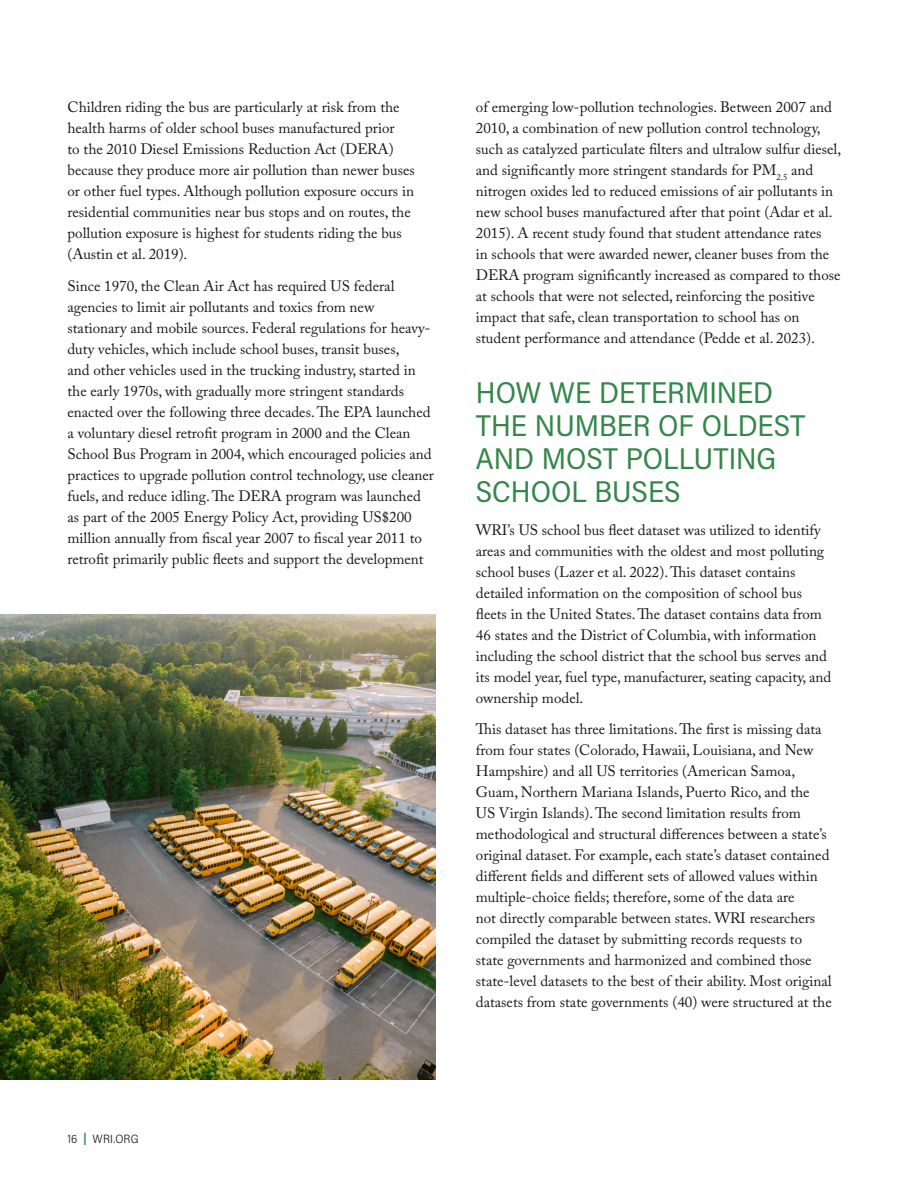
<style>
.page{position:relative;width:918px;height:1188px;background:#fff}
.page>*{position:absolute;margin:0;border:0;box-sizing:border-box;transform-origin:0 0}
.t1{font:30px/33px "Acumin Pro Semi Cond";color:#328749}
.t2{font:15px/21px "Adobe Caslon Pro";color:#191818}
.t3{font:300 12px "Acumin Pro Semi Cond";letter-spacing:.015em;color:#191818}
.s1{font-weight:700;color:#328749}
</style>
<div class="page">
<img style="left:0;top:615px;width:435px;height:465px">
<p class="t2" style="left:68px;top:97px;width:349px">Children riding the bus are particularly at risk from the health harms of older school buses manufactured prior<br>to the 2010 Diesel Emissions Reduction Act (DERA) because they produce more air pollution than newer buses or other fuel types. Although pollution exposure occurs in residential communities near bus stops and on routes, the pollution exposure is highest for students riding the bus (Austin et al. 2019).</p>
<p class="t2" style="left:68px;top:275px;width:368px">Since 1970, the Clean Air Act has required US federal agencies to limit air pollutants and toxics from new stationary and mobile sources. Federal regulations for heavy&shy;duty vehicles, which include school buses, transit buses,<br>and other vehicles used in the trucking industry, started in the early 1970s, with gradually more stringent standards enacted over the following three decades. The EPA launched a voluntary diesel retrofit program in 2000 and the Clean School Bus Program in 2004, which encouraged policies and practices to upgrade pollution control technology, use cleaner fuels, and reduce idling. The DERA program was launched as part of the 2005 Energy Policy Act, providing US$200 million annually from fiscal year 2007 to fiscal year 2011 to retrofit primarily public fleets and support the development</p>
<p class="t2" style="left:476px;top:97px;width:367px">of emerging low-pollution technologies. Between 2007 and 2010, a combination of new pollution control technology, such as catalyzed particulate filters and ultralow sulfur diesel, and significantly more stringent standards for PM<sub>2.5</sub> and nitrogen oxides led to reduced emissions of air pollutants in new school buses manufactured after that point (Adar et al.<br>2015). A recent study found that student attendance rates<br>in schools that were awarded newer, cleaner buses from the DERA program significantly increased as compared to those at schools that were not selected, reinforcing the positive impact that safe, clean transportation to school has on student performance and attendance (Pedde et al. 2023).</p>
<h1 class="t1" style="left:476px;top:375px;width:331px">HOW WE DETERMINED<br>THE NUMBER OF OLDEST<br>AND MOST POLLUTING<br>SCHOOL BUSES</h1>
<p class="t2" style="left:476px;top:519px;width:357px">WRI’s US school bus fleet dataset was utilized to identify areas and communities with the oldest and most polluting school buses (Lazer et al. 2022). This dataset contains detailed information on the composition of school bus fleets in the United States. The dataset contains data from 46 states and the District of Columbia, with information including the school district that the school bus serves and its model year, fuel type, manufacturer, seating capacity, and ownership model.</p>
<p class="t2" style="left:476px;top:719px;width:357px">This dataset has three limitations. The first is missing data from four states (Colorado, Hawaii, Louisiana, and New Hampshire) and all US territories (American Samoa, Guam, Northern Mariana Islands, Puerto Rico, and the US Virgin Islands). The second limitation results from methodological and structural differences between a state’s original dataset. For example, each state’s dataset contained different fields and different sets of allowed values within multiple-choice fields; therefore, some of the data are<br>not directly comparable between states. WRI researchers compiled the dataset by submitting records requests to state governments and harmonized and combined those state-level datasets to the best of their ability. Most original datasets from state governments (40) were structured at the</p>
<p class="t3" style="left:68px;top:1130px;width:73px">16 <span class="s1">|</span> WRI.ORG</p>
</div>
